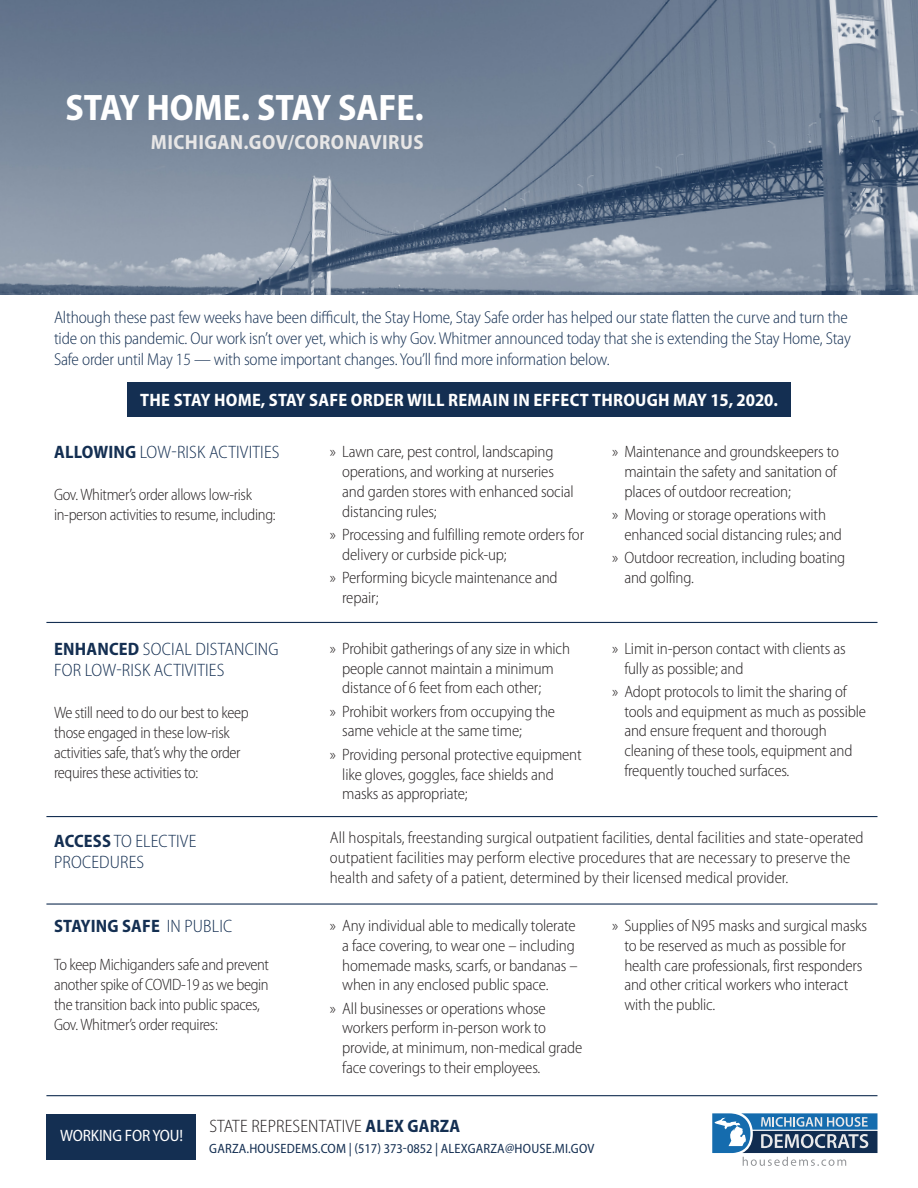
<style>
.page{position:relative;width:918px;height:1188px;background:#fff}
.page>*{position:absolute;margin:0;border:0;box-sizing:border-box;transform-origin:0 0}
.t1{font:700 semi-condensed 37.05px "Myriad Pro";color:#fff}
.t2{font:700 semi-condensed 20.55px "Myriad Pro";letter-spacing:.02em;color:#e7e6e6}
.t3{font:300 semi-condensed 18px/21.6px "Myriad Pro";letter-spacing:.01em;color:#142f52}
.t4{font:700 semi-condensed 18px "Myriad Pro";letter-spacing:.015em;color:#fff}
.t5{font:300 semi-condensed 18px "Myriad Pro";letter-spacing:.01em;color:#231f20}
.t6{font:700 semi-condensed 18px "Myriad Pro";letter-spacing:.01em;color:#142f52}
.t7{font:300 semi-condensed 17.25px/21px "Myriad Pro";letter-spacing:-.01em;color:#142f52}
.t8{font:300 semi-condensed 16.5px/19.8px "Myriad Pro";letter-spacing:-.01em;color:#231f20}
.t9{font:semi-condensed 16.5px "Myriad Pro";letter-spacing:-.01em;color:#fff}
.t10{font:semi-condensed 13.5px "Myriad Pro";letter-spacing:.015em;color:#142f52}
.s1{font-weight:700}
.s2{font-weight:300}
.s3{font-weight:700;color:#142f52}
</style>
<div class="page">
<div style="left:127px;top:382px;width:664px;height:35px;background:#142f52"></div>
<img style="left:0;top:0;width:918px;height:295px">
<div style="left:46px;top:1114px;width:150px;height:46px;background:#142f52"></div>
<hr style="left:46px;top:622px;width:831px;height:1px;background:#142f52">
<hr style="left:46px;top:816px;width:831px;height:1px;background:#142f52">
<hr style="left:46px;top:903px;width:831px;height:2px;background:#142f52">
<hr style="left:46px;top:1095px;width:831px;height:1px;background:#142f52">
<svg style="left:712px;top:1113px;width:166px;height:53px"></svg>
<p class="t1" style="left:65px;top:87px;width:360px">STAY HOME. STAY SAFE.</p>
<p class="t2" style="left:151px;top:130px;width:274px">MICHIGAN.GOV/CORONAVIRUS</p>
<p class="t7" style="left:54px;top:308px;width:798px">Although these past few weeks have been difficult, the Stay Home, Stay Safe order has helped our state flatten the curve and turn the tide on this pandemic. Our work isn’t over yet, which is why Gov. Whitmer announced today that she is extending the Stay Home, Stay<br>Safe order until May 15 — with some important changes. You’ll find more information below.</p>
<p class="t4" style="left:140px;top:390px;width:639px">THE STAY HOME, STAY SAFE ORDER WILL REMAIN IN EFFECT THROUGH MAY 15, 2020.</p>
<p class="t8" style="left:342px;top:442px;width:233px;text-indent:-12px">» Lawn care, pest control, landscaping operations, and working at nurseries and garden stores with enhanced social distancing rules;</p>
<p class="t8" style="left:342px;top:525px;width:243px;text-indent:-12px">» Processing and fulfilling remote orders for delivery or curbside pick-up;</p>
<p class="t8" style="left:342px;top:568px;width:217px;text-indent:-12px">» Performing bicycle maintenance and repair;</p>
<p class="t8" style="left:624px;top:442px;width:216px;text-indent:-12px">» Maintenance and groundskeepers to maintain the safety and sanitation of places of outdoor recreation;</p>
<p class="t8" style="left:624px;top:505px;width:219px;text-indent:-12px">» Moving or storage operations with enhanced social distancing rules; and</p>
<p class="t8" style="left:624px;top:548px;width:223px;text-indent:-12px">» Outdoor recreation, including boating and golfing.</p>
<p class="t3" style="left:54px;top:442px;width:227px"><span class="s1">ALLOWING</span> LOW-RISK ACTIVITIES</p>
<p class="t8" style="left:54px;top:485px;width:223px">Gov. Whitmer’s order allows low-risk in-person activities to resume, including:</p>
<p class="t3" style="left:54px;top:638px;width:226px"><span class="s1">ENHANCED</span> SOCIAL DISTANCING<br>FOR LOW-RISK ACTIVITIES</p>
<p class="t8" style="left:54px;top:703px;width:196px">We still need to do our best to keep those engaged in these low-risk activities safe, that’s why the order requires these activities to:</p>
<p class="t3" style="left:54px;top:830px;width:144px"><span class="s1">ACCESS</span> TO ELECTIVE<br>PROCEDURES</p>
<p class="t6" style="left:54px;top:916px;width:180px">STAYING SAFE <span class="s2">IN PUBLIC</span></p>
<p class="t8" style="left:54px;top:955px;width:217px">To keep Michiganders safe and prevent another spike of COVID-19 as we begin the transition back into public spaces, Gov. Whitmer’s order requires:</p>
<p class="t8" style="left:342px;top:639px;width:229px;text-indent:-12px">» Prohibit gatherings of any size in which people cannot maintain a minimum distance of 6 feet from each other;</p>
<p class="t8" style="left:342px;top:702px;width:214px;text-indent:-12px">» Prohibit workers from occupying the same vehicle at the same time;</p>
<p class="t8" style="left:342px;top:745px;width:241px;text-indent:-12px">» Providing personal protective equipment like gloves, goggles, face shields and masks as appropriate;</p>
<p class="t8" style="left:624px;top:639px;width:223px;text-indent:-12px">» Limit in-person contact with clients as fully as possible; and</p>
<p class="t8" style="left:624px;top:682px;width:243px;text-indent:-12px">» Adopt protocols to limit the sharing of tools and equipment as much as possible and ensure frequent and thorough cleaning of these tools, equipment and frequently touched surfaces.</p>
<p class="t8" style="left:330px;top:828px;width:535px">All hospitals, freestanding surgical outpatient facilities, dental facilities and state-operated outpatient facilities may perform elective procedures that are necessary to preserve the health and safety of a patient, determined by their licensed medical provider.</p>
<p class="t8" style="left:342px;top:916px;width:237px;text-indent:-12px">» Any individual able to medically tolerate a face covering, to wear one – including homemade masks, scarfs, or bandanas – when in any enclosed public space.</p>
<p class="t8" style="left:342px;top:999px;width:242px;text-indent:-12px">» All businesses or operations whose workers perform in-person work to provide, at minimum, non-medical grade face coverings to their employees.</p>
<p class="t8" style="left:624px;top:916px;width:244px;text-indent:-12px">» Supplies of N95 masks and surgical masks to be reserved as much as possible for health care professionals, first responders and other critical workers who interact with the public.</p>
<p class="t9" style="left:60px;top:1126px;width:125px">WORKING FOR YOU!</p>
<p class="t5" style="left:209px;top:1117px;width:253px">STATE REPRESENTATIVE <span class="s3">ALEX GARZA</span></p>
<p class="t10" style="left:209px;top:1141px;width:387px">GARZA.HOUSEDEMS.COM | (517) 373-0852 | ALEXGARZA@HOUSE.MI.GOV</p>
</div>
